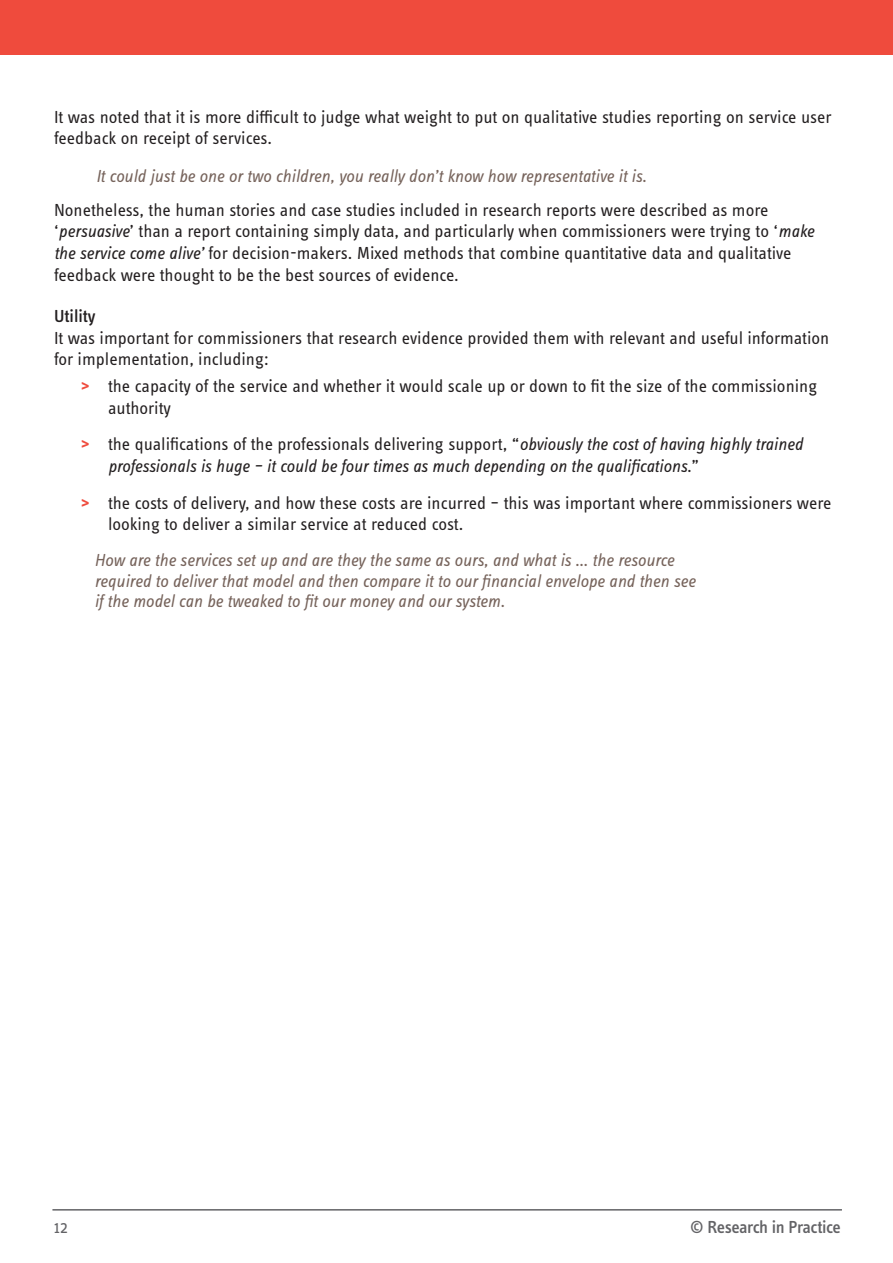
<style>
.page{position:relative;width:893px;height:1263px;background:#fff}
.page>*{position:absolute;margin:0;border:0;box-sizing:border-box;transform-origin:0 0}
.No_Spacing{font:18px/21.6px "Info Text Pro";color:#231f20}
.t1{font:italic 18px/20.7px "Info Text Pro";letter-spacing:-.005em;color:#76635b}
.RiP_Bullet_points{font:18px/21.6px "Info Text Pro";color:#231f20}
.RiP_Bullet_points-2{font:italic 18px/21.6px "Info Text Pro";color:#231f20}
.t2{font:500 18px "Info Text Pro";letter-spacing:-.025em;color:#636366}
.t3{font:500 18px "Info Text Pro";color:#231f20}
.t4{font:18px "Info Text Pro";color:#636366}
.s1{font-style:italic}
.s2{font-weight:700;color:#ef4b3d}
.s3{font-weight:700;font-style:normal;color:#ef4b3d}
.s4{font-style:normal}
</style>
<div class="page">
<div style="left:0;top:0;width:893px;height:55px;background:#ef4b3d"></div>
<hr style="left:52px;top:1209px;width:790px;height:1px;background:#636366">
<p class="No_Spacing" style="left:54px;top:105px;width:779px">It was noted that it is more difficult to judge what weight to put on qualitative studies reporting on service user feedback on receipt of services.</p>
<p class="t1" style="left:96px;top:165px;width:552px">It could just be one or two children, you really don’t know how representative it is.</p>
<p class="No_Spacing" style="left:54px;top:198px;width:762px">Nonetheless, the human stories and case studies included in research reports were described as more ‘<span class="s1">persuasive</span>’ than a report containing simply data, and particularly when commissioners were trying to ‘<span class="s1">make the service come alive’</span> for decision-makers. Mixed methods that combine quantitative data and qualitative feedback were thought to be the best sources of evidence.</p>
<p class="t3" style="left:54px;top:305px;width:43px">Utility</p>
<p class="No_Spacing" style="left:54px;top:326px;width:777px">It was important for commissioners that research evidence provided them with relevant and useful information for implementation, including:</p>
<p class="RiP_Bullet_points" style="left:108px;top:375px;width:711px;text-indent:-27px"><span class="s2">&gt;</span> the capacity of the service and whether it would scale up or down to fit the size of the commissioning authority</p>
<p class="RiP_Bullet_points-2" style="left:108px;top:433px;width:696px;text-indent:-27px"><span class="s3">&gt;</span> <span class="s4">the qualifications of the professionals delivering support, “</span>obviously the cost of having highly trained professionals is huge – it could be four times as much depending on the qualifications.<span class="s4">”</span></p>
<p class="RiP_Bullet_points" style="left:108px;top:491px;width:725px;text-indent:-27px"><span class="s2">&gt;</span> the costs of delivery, and how these costs are incurred – this was important where commissioners were looking to deliver a similar service at reduced cost.</p>
<p class="t1" style="left:94px;top:549px;width:603px">How are the services set up and are they the same as ours, and what is … the resource required to deliver that model and then compare it to our financial envelope and then see if the model can be tweaked to fit our money and our system.</p>
<p class="t4" style="left:54px;top:1216px;width:15px">12</p>
<p class="t2" style="left:690px;top:1216px;width:152px">© Research in Practice</p>
</div>
